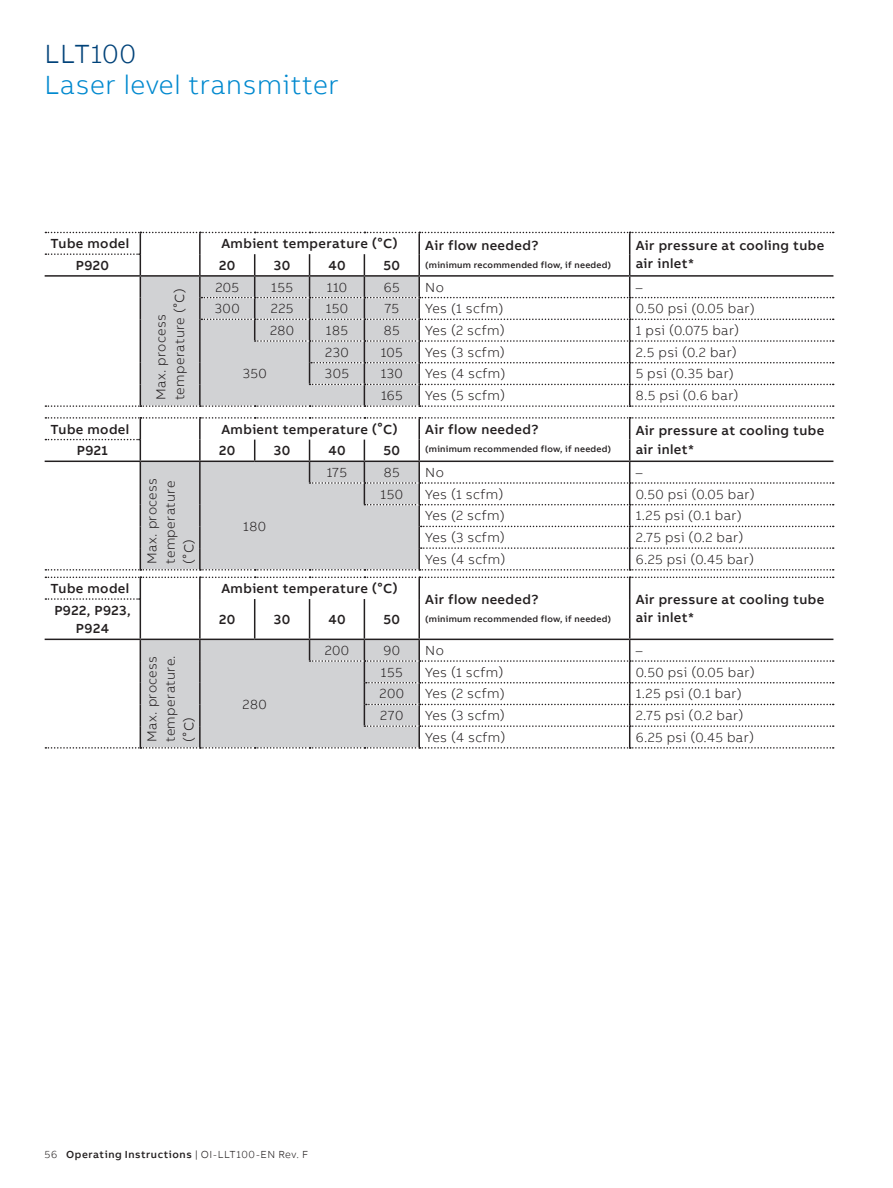
<style>
.page{position:relative;width:893px;height:1188px;background:#fff}
.page>*{position:absolute;margin:0;border:0;box-sizing:border-box;transform-origin:0 0}
.t1{font:300 27px "AB Bvoice";letter-spacing:.025em;color:#0089cf}
.t2{font:300 27px "AB Bvoice";letter-spacing:.025em;color:#004279}
.body_text{font:300 13.5px/18.3px "AB Bvoice";letter-spacing:.03em;color:#231f20}
.t3{font:500 13.5px/18.6px "AB Bvoice";letter-spacing:.03em;color:#231f20}
.t4{font:500 10.5px "AB Bvoice";letter-spacing:.055em;color:#231f20}
.t5{font:500 9px "AB Bvoice";letter-spacing:.03em;color:#231f20}
.s1{font-weight:300}
</style>
<div class="page">
<svg style="left:45px;top:232px;width:789px;height:175px"></svg>
<hr style="left:419px;top:275px;width:211px;height:2px;background:#231f20">
<hr style="left:630px;top:275px;width:203px;height:2px;background:#231f20">
<hr style="left:45px;top:275px;width:95px;height:2px;background:#231f20">
<hr style="left:140px;top:275px;width:60px;height:2px;background:#231f20">
<hr style="left:200px;top:275px;width:55px;height:2px;background:#231f20">
<hr style="left:255px;top:275px;width:55px;height:2px;background:#231f20">
<hr style="left:310px;top:275px;width:54px;height:2px;background:#231f20">
<hr style="left:364px;top:275px;width:55px;height:2px;background:#231f20">
<svg style="left:45px;top:417px;width:789px;height:154px"></svg>
<hr style="left:419px;top:461px;width:211px;height:1px;background:#231f20">
<hr style="left:630px;top:461px;width:203px;height:1px;background:#231f20">
<hr style="left:45px;top:461px;width:95px;height:1px;background:#231f20">
<hr style="left:140px;top:461px;width:60px;height:1px;background:#231f20">
<hr style="left:200px;top:461px;width:55px;height:1px;background:#231f20">
<hr style="left:255px;top:461px;width:55px;height:1px;background:#231f20">
<hr style="left:310px;top:461px;width:54px;height:1px;background:#231f20">
<hr style="left:364px;top:461px;width:55px;height:1px;background:#231f20">
<hr style="left:140px;top:599px;width:1px;height:40px;background:#231f20">
<hr style="left:199px;top:599px;width:2px;height:40px;background:#231f20">
<hr style="left:254px;top:599px;width:1px;height:40px;background:#231f20">
<hr style="left:309px;top:599px;width:1px;height:40px;background:#231f20">
<hr style="left:364px;top:599px;width:1px;height:40px;background:#231f20">
<hr style="left:418px;top:599px;width:2px;height:40px;background:#231f20">
<hr style="left:629px;top:599px;width:1px;height:40px;background:#231f20">
<svg style="left:45px;top:577px;width:789px;height:23px"></svg>
<svg style="left:45px;top:639px;width:789px;height:110px"></svg>
<hr style="left:200px;top:639px;width:55px;height:1px;background:#231f20">
<hr style="left:255px;top:639px;width:55px;height:1px;background:#231f20">
<hr style="left:310px;top:639px;width:54px;height:1px;background:#231f20">
<hr style="left:364px;top:639px;width:55px;height:1px;background:#231f20">
<hr style="left:419px;top:639px;width:211px;height:1px;background:#231f20">
<hr style="left:140px;top:639px;width:60px;height:1px;background:#231f20">
<hr style="left:630px;top:639px;width:203px;height:1px;background:#231f20">
<h1 class="t2" style="left:45px;top:38px;width:93px">LLT100</h1>
<h1 class="t1" style="left:45px;top:69px;width:296px">Laser level transmitter</h1>
<p class="t3" style="left:51px;top:234px;width:80px">Tube model</p>
<p class="t3" style="left:221px;top:234px;width:178px">Ambient temperature (°C)</p>
<p class="t3" style="left:425px;top:236px;width:115px">Air flow needed?</p>
<p class="t5" style="left:425px;top:260px;width:187px">(minimum recommended flow, if needed)</p>
<p class="t3" style="left:636px;top:236px;width:190px">Air pressure at cooling tube</p>
<p class="t3" style="left:76px;top:256px;width:35px">P920</p>
<p class="t3" style="left:219px;top:256px;width:18px">20</p>
<p class="t3" style="left:274px;top:256px;width:18px">30</p>
<p class="t3" style="left:328px;top:256px;width:19px">40</p>
<p class="t3" style="left:383px;top:256px;width:18px">50</p>
<p class="t3" style="left:636px;top:255px;width:60px">air inlet*</p>
<p class="body_text" style="left:152px;top:400px;width:113px;rotate:-90deg">Max. process temperature (°C)</p>
<p class="body_text" style="left:215px;top:278px;width:25px">205</p>
<p class="body_text" style="left:271px;top:278px;width:23px">155</p>
<p class="body_text" style="left:327px;top:278px;width:22px">110</p>
<p class="body_text" style="left:384px;top:278px;width:17px">65</p>
<p class="body_text" style="left:425px;top:278px;width:20px">No</p>
<p class="body_text" style="left:636px;top:278px;width:8px">–</p>
<p class="body_text" style="left:215px;top:300px;width:26px">300</p>
<p class="body_text" style="left:271px;top:300px;width:24px">225</p>
<p class="body_text" style="left:326px;top:300px;width:24px">150</p>
<p class="body_text" style="left:384px;top:300px;width:16px">75</p>
<p class="body_text" style="left:425px;top:300px;width:80px">Yes (1 scfm)</p>
<p class="body_text" style="left:636px;top:300px;width:120px">0.50 psi (0.05 bar)</p>
<p class="body_text" style="left:270px;top:321px;width:26px">280</p>
<p class="body_text" style="left:326px;top:321px;width:24px">185</p>
<p class="body_text" style="left:384px;top:321px;width:17px">85</p>
<p class="body_text" style="left:425px;top:321px;width:81px">Yes (2 scfm)</p>
<p class="body_text" style="left:636px;top:321px;width:105px">1 psi (0.075 bar)</p>
<p class="body_text" style="left:243px;top:365px;width:25px">350</p>
<p class="body_text" style="left:325px;top:343px;width:25px">230</p>
<p class="body_text" style="left:381px;top:343px;width:24px">105</p>
<p class="body_text" style="left:425px;top:343px;width:81px">Yes (3 scfm)</p>
<p class="body_text" style="left:636px;top:343px;width:103px">2.5 psi (0.2 bar)</p>
<p class="body_text" style="left:325px;top:365px;width:25px">305</p>
<p class="body_text" style="left:381px;top:365px;width:24px">130</p>
<p class="body_text" style="left:425px;top:365px;width:82px">Yes (4 scfm)</p>
<p class="body_text" style="left:636px;top:365px;width:100px">5 psi (0.35 bar)</p>
<p class="body_text" style="left:381px;top:386px;width:23px">165</p>
<p class="body_text" style="left:425px;top:386px;width:81px">Yes (5 scfm)</p>
<p class="body_text" style="left:636px;top:386px;width:104px">8.5 psi (0.6 bar)</p>
<p class="t3" style="left:51px;top:420px;width:80px">Tube model</p>
<p class="t3" style="left:221px;top:420px;width:178px">Ambient temperature (°C)</p>
<p class="t3" style="left:425px;top:420px;width:115px">Air flow needed?</p>
<p class="t5" style="left:425px;top:444px;width:188px">(minimum recommended flow, if needed)</p>
<p class="t3" style="left:636px;top:421px;width:190px">Air pressure at cooling tube</p>
<p class="t3" style="left:77px;top:442px;width:33px">P921</p>
<p class="t3" style="left:219px;top:442px;width:18px">20</p>
<p class="t3" style="left:274px;top:442px;width:18px">30</p>
<p class="t3" style="left:328px;top:442px;width:19px">40</p>
<p class="t3" style="left:383px;top:442px;width:18px">50</p>
<p class="t3" style="left:636px;top:440px;width:60px">air inlet*</p>
<p class="body_text" style="left:143px;top:564px;width:87px;rotate:-90deg">Max. process temperature (°C)</p>
<p class="body_text" style="left:327px;top:463px;width:22px">175</p>
<p class="body_text" style="left:384px;top:463px;width:17px">85</p>
<p class="body_text" style="left:425px;top:463px;width:20px">No</p>
<p class="body_text" style="left:636px;top:463px;width:8px">–</p>
<p class="body_text" style="left:381px;top:485px;width:24px">150</p>
<p class="body_text" style="left:425px;top:485px;width:80px">Yes (1 scfm)</p>
<p class="body_text" style="left:636px;top:485px;width:120px">0.50 psi (0.05 bar)</p>
<p class="body_text" style="left:425px;top:507px;width:81px">Yes (2 scfm)</p>
<p class="body_text" style="left:636px;top:507px;width:108px">1.25 psi (0.1 bar)</p>
<p class="body_text" style="left:425px;top:528px;width:81px">Yes (3 scfm)</p>
<p class="body_text" style="left:636px;top:528px;width:109px">2.75 psi (0.2 bar)</p>
<p class="body_text" style="left:425px;top:550px;width:82px">Yes (4 scfm)</p>
<p class="body_text" style="left:636px;top:550px;width:120px">6.25 psi (0.45 bar)</p>
<p class="body_text" style="left:243px;top:518px;width:24px">180</p>
<p class="t3" style="left:51px;top:579px;width:80px">Tube model</p>
<p class="t3" style="left:221px;top:579px;width:178px">Ambient temperature (°C)</p>
<p class="t3" style="left:425px;top:590px;width:115px">Air flow needed?</p>
<p class="t5" style="left:425px;top:614px;width:187px">(minimum recommended flow, if needed)</p>
<p class="t3" style="left:636px;top:590px;width:190px">Air pressure at cooling tube air inlet*</p>
<p class="t3" style="left:54px;top:601px;width:78px;text-align:center">P922, P923,<br>P924</p>
<p class="t3" style="left:219px;top:610px;width:18px">20</p>
<p class="t3" style="left:274px;top:610px;width:18px">30</p>
<p class="t3" style="left:328px;top:610px;width:19px">40</p>
<p class="t3" style="left:383px;top:610px;width:18px">50</p>
<p class="body_text" style="left:143px;top:742px;width:88px;text-align:justify;rotate:-90deg">Max. process temperature. (°C)</p>
<p class="body_text" style="left:325px;top:641px;width:26px">200</p>
<p class="body_text" style="left:383px;top:641px;width:18px">90</p>
<p class="body_text" style="left:425px;top:641px;width:20px">No</p>
<p class="body_text" style="left:636px;top:641px;width:8px">–</p>
<p class="body_text" style="left:381px;top:663px;width:23px">155</p>
<p class="body_text" style="left:425px;top:663px;width:80px">Yes (1 scfm)</p>
<p class="body_text" style="left:636px;top:663px;width:120px">0.50 psi (0.05 bar)</p>
<p class="body_text" style="left:380px;top:685px;width:26px">200</p>
<p class="body_text" style="left:425px;top:685px;width:81px">Yes (2 scfm)</p>
<p class="body_text" style="left:636px;top:685px;width:108px">1.25 psi (0.1 bar)</p>
<p class="body_text" style="left:380px;top:706px;width:25px">270</p>
<p class="body_text" style="left:425px;top:706px;width:81px">Yes (3 scfm)</p>
<p class="body_text" style="left:636px;top:706px;width:109px">2.75 psi (0.2 bar)</p>
<p class="body_text" style="left:425px;top:728px;width:82px">Yes (4 scfm)</p>
<p class="body_text" style="left:636px;top:728px;width:120px">6.25 psi (0.45 bar)</p>
<p class="body_text" style="left:243px;top:696px;width:26px">280</p>
<p class="t4" style="left:45px;top:1148px;width:265px"><span class="s1">56</span> Operating Instructions <span class="s1">| OI-LLT100-EN Rev. F</span></p>
</div>
